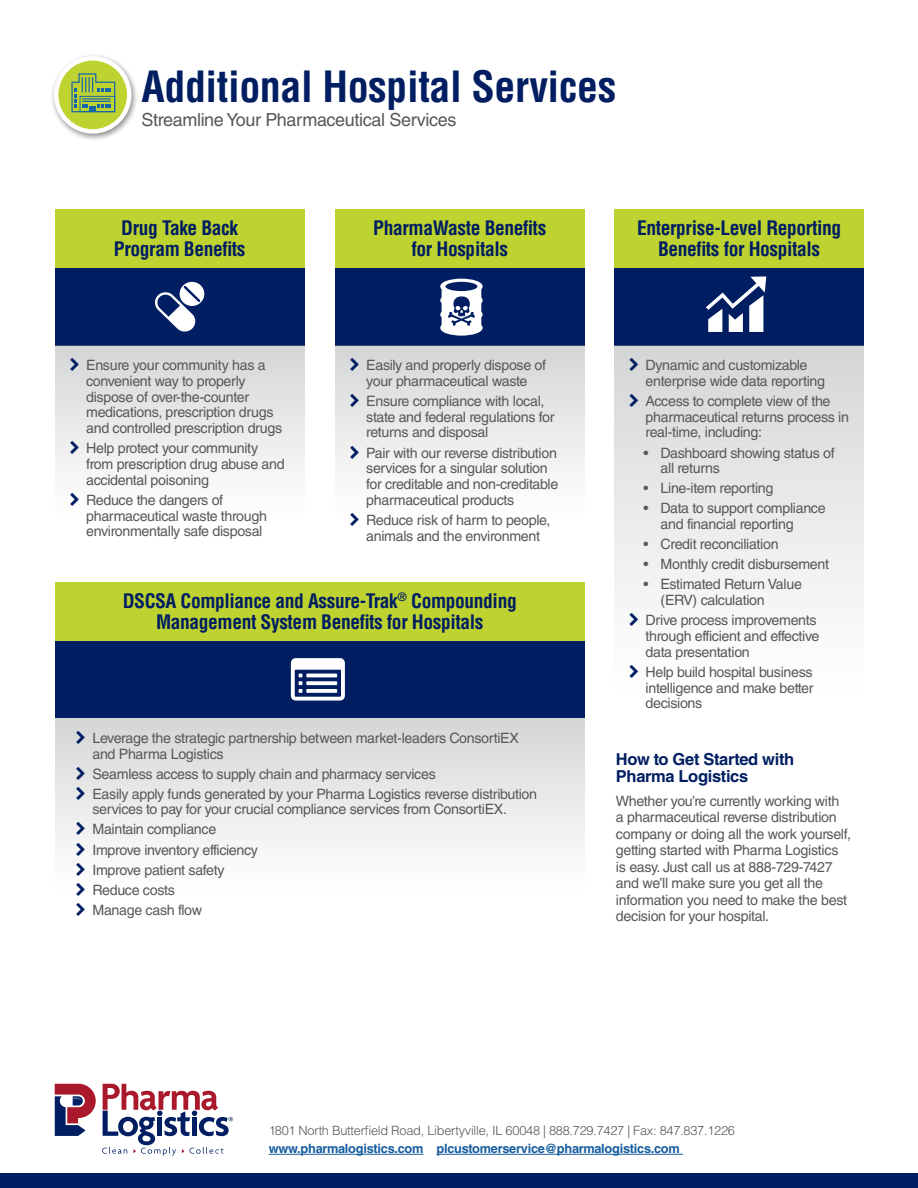
<style>
.page{position:relative;width:918px;height:1188px;background:#fff}
.page>*{position:absolute;margin:0;border:0;box-sizing:border-box;transform-origin:0 0}
.t1{font:700 condensed 42px "Helvetica LT Std";letter-spacing:-.01em;color:#001e61}
.t2{font:700 condensed 19.5px/21px "Helvetica LT Std";letter-spacing:-.02em;color:#001e61;text-align:center}
.t3{font:18px "Helvetica LT Std";letter-spacing:-.02em;color:#57585a}
.t4{font:700 16.5px/16.5px "Helvetica LT Std";letter-spacing:-.02em;color:#001e61}
.t5{font:14.25px/15.8px "Helvetica LT Std";letter-spacing:-.025em;color:#57585a}
.t6{font:300 12.75px/18.5px "Helvetica LT Std";letter-spacing:-.02em;color:#57585a}
.s1{font-weight:700;color:#175d9e}
</style>
<div class="page">
<div style="left:51px;top:53px;width:88px;height:89px;background:#231f20;opacity:.5"></div>
<svg style="left:56px;top:58px;width:73px;height:73px;background:#c7d94e"></svg>
<div style="left:54px;top:56px;width:77px;height:78px;border:4px solid #fff;border-radius:50%"></div>
<svg style="left:71px;top:73px;width:45px;height:41px;background:#87af57"></svg>
<div style="left:0;top:1173px;width:918px;height:15px;background:#001e61"></div>
<div style="left:614px;top:268px;width:250px;height:78px;background:#001e61"></div>
<div style="left:614px;top:346px;width:250px;height:406px;background:linear-gradient(to bottom,#d6d7d8,#fff)"></div>
<div style="left:614px;top:210px;width:250px;height:58px;background:#bed330"></div>
<svg style="left:706px;top:276px;width:60px;height:56px"></svg>
<hr style="left:269px;top:1154px;width:154px;height:1px;background:#175d9e">
<hr style="left:436px;top:1154px;width:247px;height:1px;background:#175d9e">
<svg style="left:55px;top:1084px;width:41px;height:52px"></svg>
<svg style="left:102px;top:1084px;width:131px;height:72px"></svg>
<div style="left:55px;top:268px;width:250px;height:78px;background:#001e61"></div>
<div style="left:55px;top:346px;width:250px;height:203px;background:linear-gradient(to bottom,#d6d7d8,#fff)"></div>
<div style="left:55px;top:210px;width:250px;height:58px;background:#bed330"></div>
<svg style="left:155px;top:282px;width:49px;height:50px"></svg>
<div style="left:55px;top:640px;width:530px;height:78px;background:#001e61"></div>
<div style="left:55px;top:718px;width:530px;height:203px;background:linear-gradient(to bottom,#d6d7d8,#fff)"></div>
<div style="left:55px;top:582px;width:530px;height:58px;background:#bed330"></div>
<div style="left:335px;top:268px;width:250px;height:78px;background:#001e61"></div>
<div style="left:335px;top:346px;width:250px;height:203px;background:linear-gradient(to bottom,#d6d7d8,#fff)"></div>
<div style="left:335px;top:210px;width:250px;height:58px;background:#bed330"></div>
<svg style="left:440px;top:279px;width:43px;height:57px"></svg>
<svg style="left:291px;top:658px;width:54px;height:43px"></svg>
<svg style="left:630px;top:358px;width:8px;height:13px"></svg>
<svg style="left:630px;top:394px;width:8px;height:13px"></svg>
<svg style="left:630px;top:613px;width:8px;height:13px"></svg>
<svg style="left:630px;top:665px;width:8px;height:13px"></svg>
<svg style="left:70px;top:358px;width:9px;height:13px"></svg>
<svg style="left:70px;top:441px;width:9px;height:13px"></svg>
<svg style="left:70px;top:493px;width:9px;height:13px"></svg>
<svg style="left:77px;top:731px;width:8px;height:13px"></svg>
<svg style="left:77px;top:766px;width:8px;height:13px"></svg>
<svg style="left:77px;top:786px;width:8px;height:13px"></svg>
<svg style="left:77px;top:822px;width:8px;height:13px"></svg>
<svg style="left:77px;top:842px;width:8px;height:13px"></svg>
<svg style="left:77px;top:862px;width:8px;height:13px"></svg>
<svg style="left:77px;top:883px;width:8px;height:13px"></svg>
<svg style="left:77px;top:903px;width:8px;height:13px"></svg>
<svg style="left:350px;top:358px;width:9px;height:13px"></svg>
<svg style="left:350px;top:394px;width:9px;height:13px"></svg>
<svg style="left:350px;top:445px;width:9px;height:13px"></svg>
<svg style="left:350px;top:513px;width:9px;height:13px"></svg>
<p class="t1" style="left:142px;top:61px;width:476px">Additional Hospital Services</p>
<p class="t3" style="left:142px;top:109px;width:316px">Streamline Your Pharmaceutical Services</p>
<p class="t2" style="left:114px;top:217px;width:133px">Drug Take Back<br>Program Benefits</p>
<p class="t2" style="left:373px;top:217px;width:175px">PharmaWaste Benefits for Hospitals</p>
<p class="t2" style="left:637px;top:217px;width:206px">Enterprise-Level Reporting<br>Benefits for Hospitals</p>
<p class="t5" style="left:86px;top:357px;width:198px">Ensure your community has a convenient way to properly dispose of over-the-counter medications, prescription drugs and controlled prescription drugs</p>
<p class="t5" style="left:86px;top:440px;width:200px">Help protect your community from prescription drug abuse and accidental poisoning</p>
<p class="t5" style="left:86px;top:492px;width:182px">Reduce the dangers of pharmaceutical waste through environmentally safe disposal</p>
<p class="t5" style="left:366px;top:357px;width:181px">Easily and properly dispose of your pharmaceutical waste</p>
<p class="t5" style="left:366px;top:393px;width:190px">Ensure compliance with local, state and federal regulations for returns and disposal</p>
<p class="t5" style="left:366px;top:445px;width:194px">Pair with our reverse distribution services for a singular solution for creditable and non-creditable pharmaceutical products</p>
<p class="t5" style="left:366px;top:512px;width:186px">Reduce risk of harm to people, animals and the environment</p>
<p class="t2" style="left:123px;top:590px;width:396px">DSCSA Compliance and Assure-Trak<sup>®</sup> Compounding<br>Management System Benefits for Hospitals</p>
<p class="t5" style="left:646px;top:357px;width:181px">Dynamic and customizable enterprise wide data reporting</p>
<p class="t5" style="left:646px;top:393px;width:205px">Access to complete view of the pharmaceutical returns process in real-time, including:</p>
<p class="t5" style="left:661px;top:445px;width:176px;text-indent:-17px">• Dashboard showing status of all returns</p>
<p class="t5" style="left:644px;top:480px;width:131px">• Line-item reporting</p>
<p class="t5" style="left:661px;top:501px;width:167px;text-indent:-17px">• Data to support compliance and financial reporting</p>
<p class="t5" style="left:644px;top:536px;width:136px">• Credit reconciliation</p>
<p class="t5" style="left:644px;top:556px;width:187px">• Monthly credit disbursement</p>
<p class="t5" style="left:661px;top:577px;width:143px;text-indent:-17px">• Estimated Return Value (ERV) calculation</p>
<p class="t5" style="left:646px;top:612px;width:175px">Drive process improvements through efficient and effective data presentation</p>
<p class="t5" style="left:646px;top:664px;width:169px;text-align:justify">Help build hospital business intelligence and make better decisions</p>
<p class="t5" style="left:92px;top:730px;width:428px">Leverage the strategic partnership between market-leaders ConsortiEX and Pharma Logistics</p>
<p class="t5" style="left:92px;top:766px;width:345px">Seamless access to supply chain and pharmacy services</p>
<p class="t5" style="left:92px;top:786px;width:446px">Easily apply funds generated by your Pharma Logistics reverse distribution services to pay for your crucial compliance services from ConsortiEX.</p>
<p class="t5" style="left:92px;top:822px;width:125px">Maintain compliance</p>
<p class="t5" style="left:92px;top:842px;width:167px">Improve inventory efficiency</p>
<p class="t5" style="left:92px;top:862px;width:134px">Improve patient safety</p>
<p class="t5" style="left:92px;top:882px;width:84px">Reduce costs</p>
<p class="t5" style="left:92px;top:902px;width:111px">Manage cash flow</p>
<p class="t4" style="left:616px;top:751px;width:180px">How to Get Started with<br>Pharma Logistics</p>
<p class="t5" style="left:616px;top:792px;width:237px;line-height:16.5px">Whether you’re currently working with<br>a pharmaceutical reverse distribution company or doing all the work yourself, getting started with Pharma Logistics is easy. Just call us at 888-729-7427 and we’ll make sure you get all the information you need to make the best decision for your hospital.</p>
<p class="t6" style="left:269px;top:1121px;width:468px">1801 North Butterfield Road, Libertyville, IL 60048 | 888.729.7427 | Fax: 847.837.1226 <span class="s1">www.pharmalogistics.com plcustomerservice@pharmalogistics.com</span></p>
</div>
